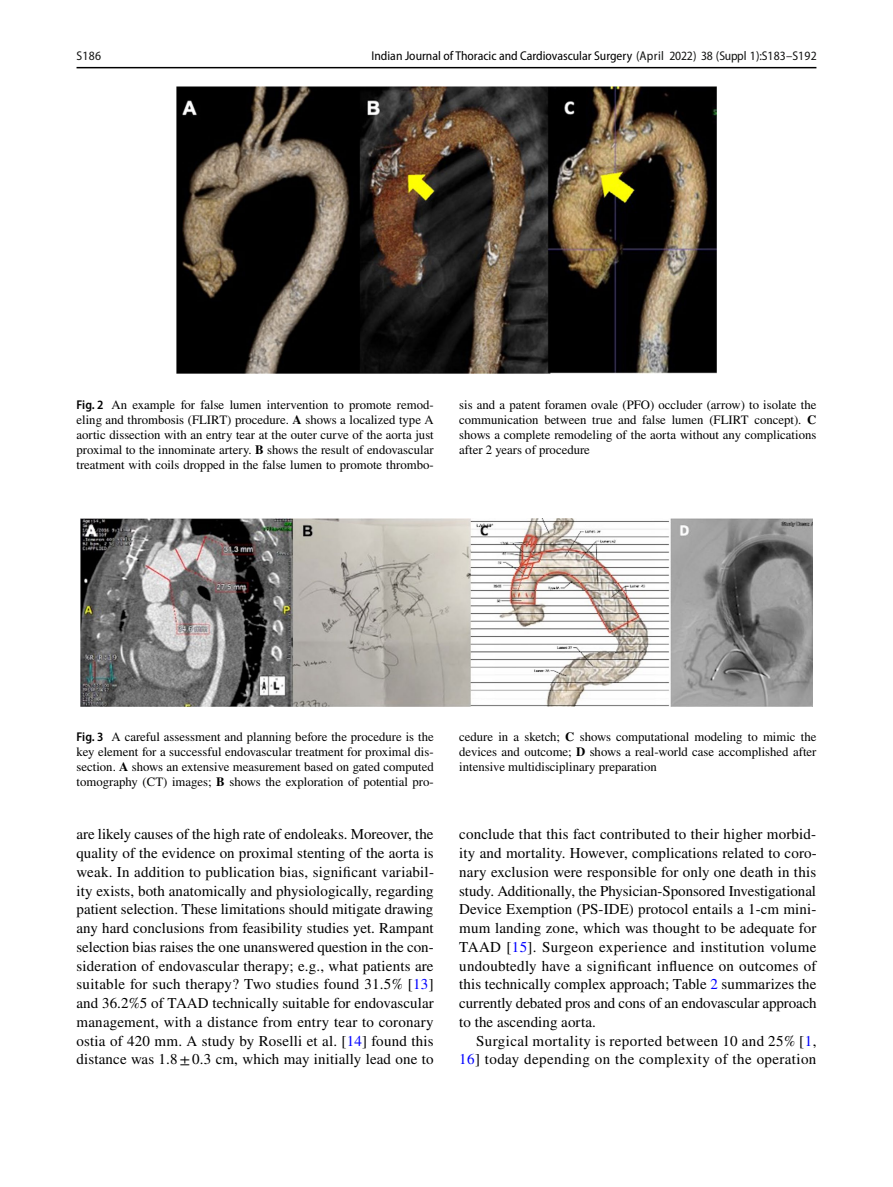
<style>
.page{position:relative;width:893px;height:1187px;background:#fff}
.page>*{position:absolute;margin:0;border:0;box-sizing:border-box;transform-origin:0 0}
.t1{font:15px/18.8px "STIX";letter-spacing:.01em;color:#000;text-align:justify}
.t2{font:12.75px/15px "STIX";color:#000;text-align:justify}
.t3{font:semi-condensed 12.75px "Myriad Pro";color:#000}
.t4{font:12.75px "Lwdvvr Adv T Tc 488 b 0 e 6";color:#131413}
.s1{font-family:"Lwdvvr Adv T Tc 488 b 0 e 6";font-stretch:normal;color:#131413}
.s2{font-family:"Nwqjnx Adv T Tc 488 b 0 e 6";font-stretch:normal;color:#131413}
.s3{font-family:"Myriad Pro";font-weight:600;font-stretch:semi-condensed}
.s4{font-weight:700}
.s5{color:#00f}
</style>
<div class="page">
<hr style="left:77px;top:67px;width:739px;height:1px;background:#000">
<img style="left:176px;top:87px;width:540px;height:287px">
<img style="left:81px;top:518px;width:731px;height:188px">
<p class="t4" style="left:77px;top:51px;width:26px">S186</p>
<p class="t3" style="left:371px;top:49px;width:447px">Indian Journal of Thoracic and Cardiovascular Surgery <span class="s1">(April 2022) 38 (Suppl 1):S183</span><span class="s2">–</span><span class="s1">S192</span></p>
<p class="t2" style="left:77px;top:398px;width:359px"><span class="s3">Fig. 2</span> An example for false lumen intervention to promote remod&shy;eling and thrombosis (FLIRT) procedure. <span class="s4">A</span> shows a localized type A aortic dissection with an entry tear at the outer curve of the aorta just proximal to the innominate artery. <span class="s4">B</span> shows the result of endovascular treatment with coils dropped in the false lumen to promote thrombo-</p>
<p class="t2" style="left:459px;top:398px;width:359px">sis and a patent foramen ovale (PFO) occluder (arrow) to isolate the communication between true and false lumen (FLIRT concept). <span class="s4">C </span>shows a complete remodeling of the aorta without any complications after 2 years of procedure</p>
<p class="t2" style="left:77px;top:730px;width:359px"><span class="s3">Fig. 3</span> A careful assessment and planning before the procedure is the key element for a successful endovascular treatment for proximal dis&shy;section. <span class="s4">A</span> shows an extensive measurement based on gated computed tomography (CT) images; <span class="s4">B</span> shows the exploration of potential pro-</p>
<p class="t2" style="left:459px;top:730px;width:359px">cedure in a sketch; <span class="s4">C</span> shows computational modeling to mimic the devices and outcome; <span class="s4">D</span> shows a real-world case accomplished after intensive multidisciplinary preparation</p>
<p class="t1" style="left:77px;top:825px;width:359px">are likely causes of the high rate of endoleaks. Moreover, the quality of the evidence on proximal stenting of the aorta is weak. In addition to publication bias, significant variabil&shy;ity exists, both anatomically and physiologically, regarding patient selection. These limitations should mitigate drawing any hard conclusions from feasibility studies yet. Rampant selection bias raises the one unanswered question in the con&shy;sideration of endovascular therapy; e.g., what patients are suitable for such therapy? Two studies found 31.5% [<span class="s5">13</span>] and 36.2%5 of TAAD technically suitable for endovascular management, with a distance from entry tear to coronary ostia of 420 mm. A study by Roselli et al. [<span class="s5">14</span>] found this distance was 1.8±0.3 cm, which may initially lead one to</p>
<p class="t1" style="left:459px;top:825px;width:359px">conclude that this fact contributed to their higher morbid&shy;ity and mortality. However, complications related to coro&shy;nary exclusion were responsible for only one death in this study. Additionally, the Physician-Sponsored Investigational Device Exemption (PS-IDE) protocol entails a 1-cm mini&shy;mum landing zone, which was thought to be adequate for TAAD [<span class="s5">15</span>]. Surgeon experience and institution volume undoubtedly have a significant influence on outcomes of this technically complex approach; Table <span class="s5">2</span> summarizes the currently debated pros and cons of an endovascular approach to the ascending aorta.</p>
<p class="t1" style="left:459px;top:1032px;width:359px;text-align:right">Surgical mortality is reported between 10 and 25% [<span class="s5">1</span>,<br><span class="s5">16</span>] today depending on the complexity of the operation</p>
</div>
